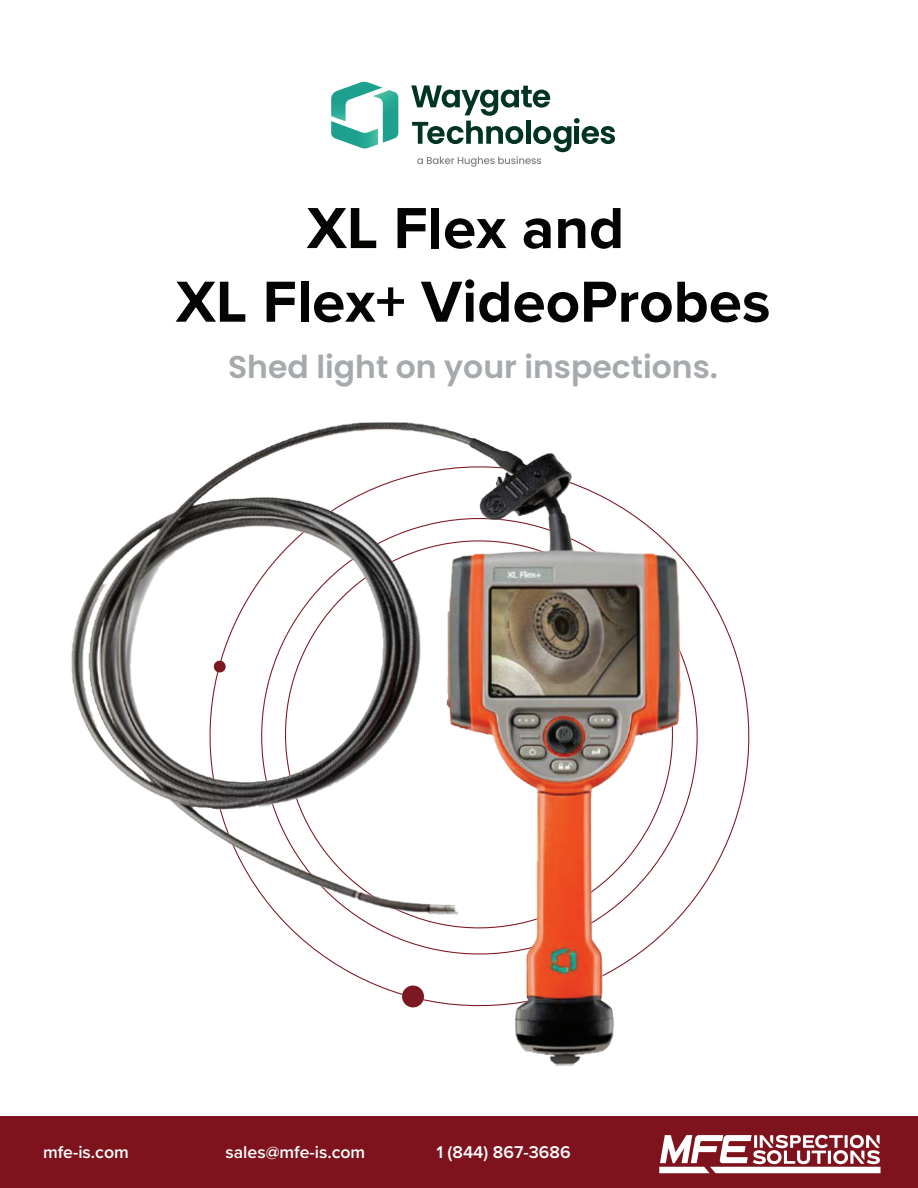
<style>
.page{position:relative;width:918px;height:1188px;background:#fff}
.page>*{position:absolute;margin:0;border:0;box-sizing:border-box;transform-origin:0 0}
.t1{font:700 60px/73.7px "Proxima Nova";color:#040503;text-align:center}
.t2{font:600 31.5px "Poppins";color:#a7aaac}
.t3{font:600 17.7px "Proxima Nova";color:#fff}
</style>
<div class="page">
<svg style="left:331px;top:82px;width:67px;height:67px"></svg>
<svg style="left:411px;top:85px;width:204px;height:82px"></svg>
<div style="left:0;top:1117px;width:918px;height:71px;background:#7e131e"></div>
<img style="left:659px;top:1134px;width:222px;height:40px">
<img style="left:71px;top:422px;width:612px;height:644px">
<h1 class="t1" style="left:176px;top:190px;width:596px">XL Flex and<br>XL Flex+ VideoProbes</h1>
<h2 class="t2" style="left:228px;top:349px;width:492px">Shed light on your inspections.</h2>
<p class="t3" style="left:43px;top:1139px;width:87px">mfe-is.com</p>
<p class="t3" style="left:225px;top:1139px;width:141px">sales@mfe-is.com</p>
<p class="t3" style="left:436px;top:1139px;width:136px">1 (844) 867-3686</p>
</div>
